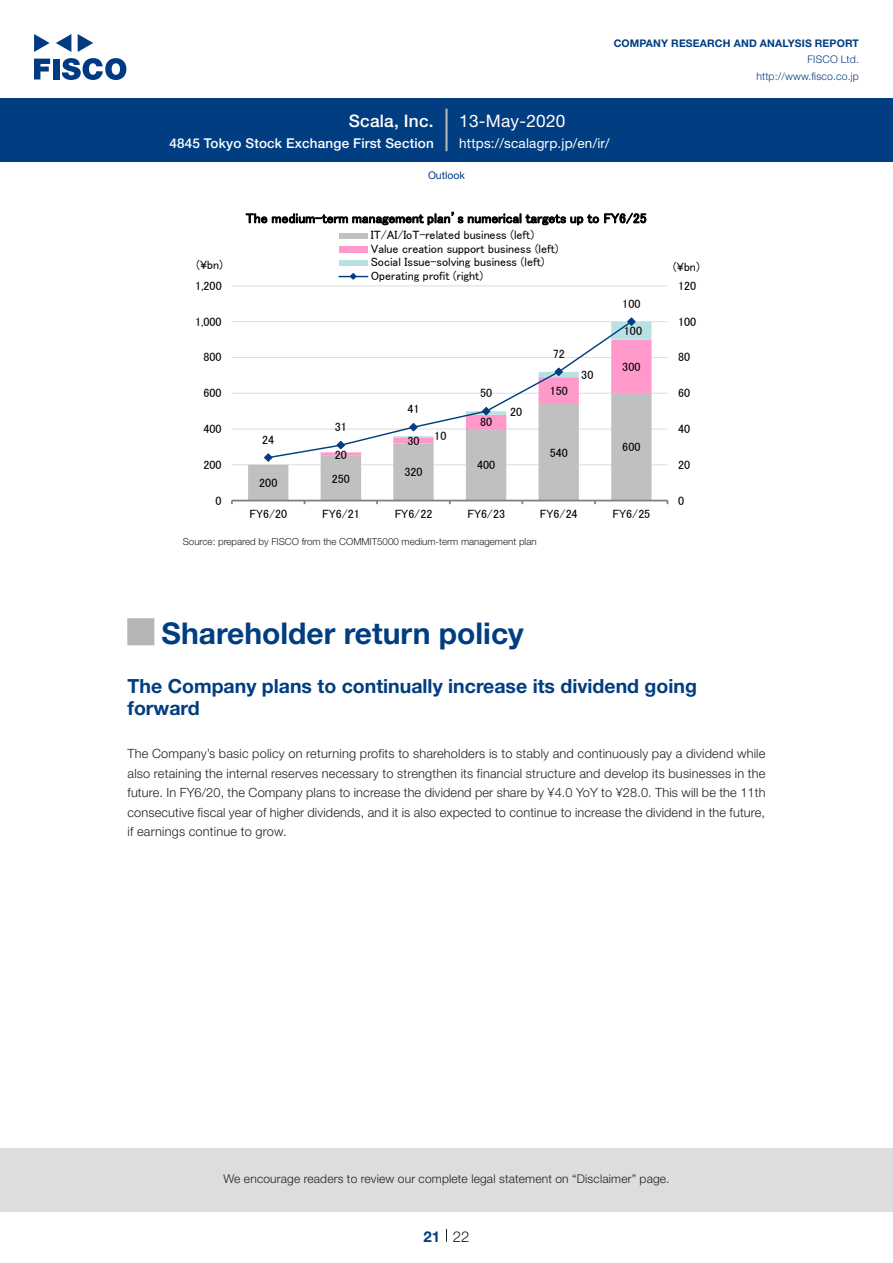
<style>
.page{position:relative;width:893px;height:1263px;background:#fff}
.page>*{position:absolute;margin:0;border:0;box-sizing:border-box;transform-origin:0 0}
.t1{font:700 30px "Helvetica Neue LT Std";color:#003d81}
.t2{font:700 27px "Koz Go Pro";color:#b5b5b6}
.中タイトル_e{font:700 19.5px/22.5px "Helvetica Neue LT Std";color:#003d81}
.t3{font:17.25px "Helvetica Neue LT Std";letter-spacing:.015em;color:#fff}
.t4{font:500 17.25px "Helvetica Neue LT Std";letter-spacing:.015em;color:#fff}
.t5{font:300 15px "Helvetica Neue LT Std";color:#231f20}
.t6{font:700 15px "Helvetica Neue LT Std";color:#003d81}
.t7{font:13.5px "MS P Gothic";letter-spacing:.01em;color:#000}
.t8{font:500 13.5px "Helvetica Neue LT Std";letter-spacing:.015em;color:#fff}
.t9{font:13.5px "Helvetica Neue LT Std";letter-spacing:.015em;color:#fff}
.本文_e{font:300 12.75px/19.5px "Helvetica Neue LT Std";letter-spacing:.01em;color:#231f20;text-align:justify}
.t10{font:12.15px "MS P Gothic";color:#000}
.t11{font:12px/13.5px "MS P Gothic";color:#000}
.t12{font:300 12px "Helvetica Neue LT Std";letter-spacing:.015em;color:#231f20}
.t13{font:700 10.5px "Helvetica Neue LT Std";letter-spacing:.015em;color:#003d81}
.t14{font:300 10.5px/16.5px "Helvetica Neue LT Std";letter-spacing:.015em;color:#003d81;text-align:right}
.ヘッダー_e{font:10.5px "Helvetica Neue LT Std";color:#003d81}
.表組み基本スタイル_en{font:300 9.75px "Helvetica Neue LT Std";color:#231f20}
</style>
<div class="page">
<div style="left:0;top:1148px;width:893px;height:64px;background:#ddd"></div>
<svg style="left:34px;top:59px;width:16px;height:20px"></svg>
<div style="left:53px;top:59px;width:6px;height:20px;background:#003a83"></div>
<svg style="left:62px;top:58px;width:64px;height:22px"></svg>
<svg style="left:34px;top:34px;width:16px;height:18px"></svg>
<svg style="left:78px;top:34px;width:15px;height:18px"></svg>
<svg style="left:56px;top:34px;width:15px;height:18px"></svg>
<div style="left:0;top:98px;width:893px;height:64px;background:#003d81"></div>
<hr style="left:445px;top:109px;width:3px;height:42px;background:#b5b5b6">
<svg style="left:446px;top:1229px;width:1px;height:13px"></svg>
<hr style="left:232px;top:464px;width:436px;height:1px;background:#ddd">
<hr style="left:232px;top:429px;width:436px;height:1px;background:#ddd">
<hr style="left:232px;top:393px;width:436px;height:1px;background:#ddd">
<hr style="left:232px;top:357px;width:436px;height:1px;background:#ddd">
<hr style="left:232px;top:321px;width:436px;height:1px;background:#ddd">
<hr style="left:232px;top:286px;width:436px;height:1px;background:#ddd">
<hr style="left:232px;top:500px;width:436px;height:1px;background:#808080">
<svg style="left:248px;top:317px;width:404px;height:187px"></svg>
<div style="left:339px;top:233px;width:29px;height:6px;background:#c0c0c0"></div>
<div style="left:339px;top:246px;width:29px;height:6px;background:#f9c"></div>
<div style="left:339px;top:260px;width:29px;height:6px;background:#bbe0e3"></div>
<svg style="left:339px;top:273px;width:29px;height:7px"></svg>
<h3 class="t4" style="left:349px;top:110px;width:86px">Scala, Inc.</h3>
<p class="t8" style="left:169px;top:135px;width:266px">4845 Tokyo Stock Exchange First Section</p>
<h3 class="t3" style="left:459px;top:110px;width:108px">13-May-2020</h3>
<p class="t13" style="left:614px;top:37px;width:247px">COMPANY RESEARCH AND ANALYSIS REPORT</p>
<p class="t14" style="left:756px;top:51px;width:104px">FISCO Ltd. http://www.fisco.co j p.</p>
<p class="t9" style="left:459px;top:135px;width:152px">https://scalagrp j p. / e n /i r/</p>
<p class="t11" style="left:196px;top:258px;width:28px">¥( bn)</p>
<p class="t11" style="left:195px;top:279px;width:28px">1,200</p>
<p class="t10" style="left:195px;top:315px;width:28px">1,000</p>
<p class="t11" style="left:204px;top:350px;width:20px">800</p>
<p class="t11" style="left:204px;top:386px;width:20px">600</p>
<p class="t11" style="left:204px;top:422px;width:20px">400</p>
<p class="t11" style="left:204px;top:458px;width:20px">200</p>
<p class="t10" style="left:216px;top:494px;width:8px">0</p>
<p class="ヘッダー_e" style="left:428px;top:169px;width:38px">Outlook</p>
<p class="t7" style="left:246px;top:211px;width:402px">The medium-term management plan s’ numerical targets up to FY6/25</p>
<p class="t10" style="left:371px;top:229px;width:165px">IT/AI/IoT-related business (left(</p>
<p class="t11" style="left:371px;top:242px;width:189px">Value creation support business (left(<br>Social Issue-solving business (left(<br>Operating profit (right(</p>
<p class="t11" style="left:622px;top:297px;width:20px">100</p>
<p class="t11" style="left:624px;top:324px;width:20px">100</p>
<p class="t10" style="left:553px;top:347px;width:14px">72</p>
<p class="t11" style="left:581px;top:368px;width:14px">30</p>
<p class="t11" style="left:622px;top:360px;width:20px">300</p>
<p class="t11" style="left:480px;top:386px;width:14px">50</p>
<p class="t11" style="left:550px;top:384px;width:20px">150</p>
<p class="t11" style="left:407px;top:402px;width:14px">41</p>
<p class="t11" style="left:510px;top:405px;width:14px">20</p>
<p class="t11" style="left:262px;top:433px;width:14px">24</p>
<p class="t10" style="left:335px;top:421px;width:14px">31</p>
<p class="t11" style="left:335px;top:447px;width:14px">20</p>
<p class="t11" style="left:407px;top:434px;width:14px">30</p>
<p class="t11" style="left:434px;top:429px;width:14px">10</p>
<p class="t11" style="left:480px;top:415px;width:14px">80</p>
<p class="t11" style="left:550px;top:446px;width:20px">540</p>
<p class="t11" style="left:622px;top:440px;width:20px">600</p>
<p class="t10" style="left:259px;top:477px;width:20px">200</p>
<p class="t11" style="left:332px;top:472px;width:20px">250</p>
<p class="t11" style="left:404px;top:465px;width:20px">320</p>
<p class="t11" style="left:477px;top:458px;width:20px">400</p>
<p class="t11" style="left:249px;top:507px;width:39px">FY6/20</p>
<p class="t11" style="left:322px;top:507px;width:39px">FY6/21</p>
<p class="t11" style="left:395px;top:507px;width:39px">FY6/22</p>
<p class="t11" style="left:467px;top:507px;width:39px">FY6/23</p>
<p class="t11" style="left:540px;top:507px;width:39px">FY6/24</p>
<p class="t11" style="left:613px;top:507px;width:39px">FY6/25</p>
<p class="表組み基本スタイル_en" style="left:183px;top:536px;width:355px">Source: prepared by FISCO from the COMMIT5000 medium-term management plan</p>
<p class="t11" style="left:673px;top:260px;width:28px">(¥bn(</p>
<p class="t11" style="left:678px;top:279px;width:20px">120</p>
<p class="t10" style="left:678px;top:315px;width:20px">100</p>
<p class="t11" style="left:678px;top:350px;width:13px">80</p>
<p class="t11" style="left:678px;top:386px;width:13px">60</p>
<p class="t11" style="left:678px;top:422px;width:13px">40</p>
<p class="t11" style="left:678px;top:458px;width:13px">20</p>
<p class="t10" style="left:678px;top:494px;width:8px">0</p>
<p class="t2" style="left:128px;top:615px;width:28px">█</p>
<p class="中タイトル_e" style="left:128px;top:674px;width:571px">The Company plans to continually increase its dividend going forward</p>
<p class="本文_e" style="left:128px;top:743px;width:639px">The Company s’ basic policy on returning profits to shareholders is to stably and continuously pay a dividend while also retaining the internal reserves necessary to strengthen its financial structure and develop its businesses in the future In. FY6/20, the Company plans to increase the dividend per share by ¥4.0 YoY to ¥28.0. This will be the 11th consecutive fiscal year of higher dividends, and isit also expected to continue to increase the dividend in the future, if earnings continue to grow.</p>
<p class="t1" style="left:162px;top:614px;width:364px">Shareholder return policy</p>
<p class="t12" style="left:223px;top:1171px;width:448px">We encourage readers to review our complete legal statement on “Disclaimer” page.</p>
<p class="t6" style="left:423px;top:1227px;width:18px">21</p>
<p class="t5" style="left:453px;top:1227px;width:18px">22</p>
</div>
